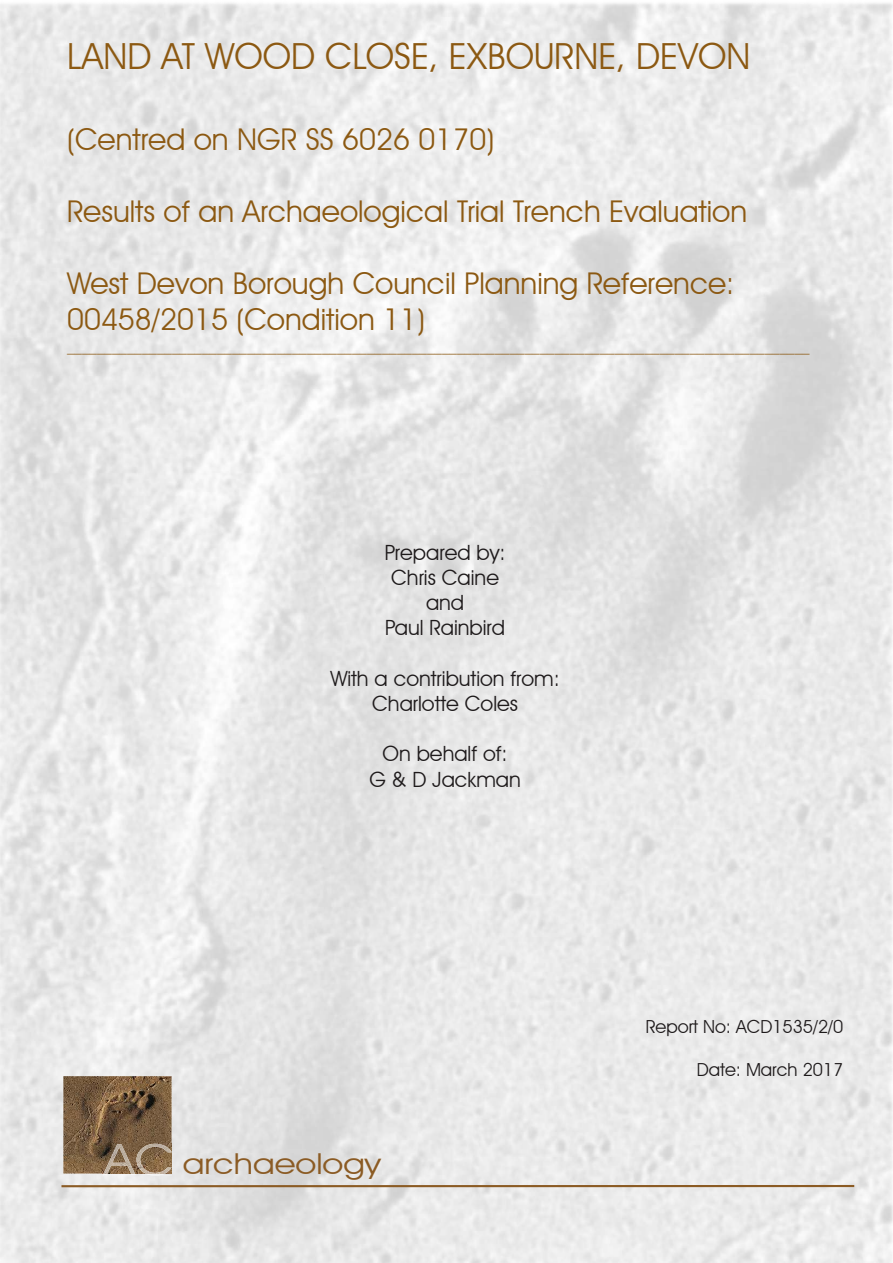
<style>
.page{position:relative;width:893px;height:1263px;background:#fff}
.page>*{position:absolute;margin:0;border:0;box-sizing:border-box;transform-origin:0 0}
.t1{font:36px "Avant Garde IT Cby BT Book 3";color:#8c5912}
.t2{font:30px/36px "Avant Garde IT Cby BT Book 3";color:#8c5912}
.t3{font:28.8px "Avant Garde IT Cby BT Book 3";color:#8b5b24;scale:1.19 1}
.t4{font:21px/25.2px "Avant Garde IT Cby BT Book 3";color:#1e1a1b;text-align:center}
.t5{font:18px "Avant Garde IT Cby BT Book 3";color:#1e1a1b}
.t6{font:15px "Avant Garde IT Cby BT Book 3";color:#8c5912}
</style>
<div class="page">
<img style="left:0;top:1105px;width:104px;height:158px">
<img style="left:63px;top:1076px;width:109px;height:97px">
<img style="left:103px;top:1173px;width:69px;height:3px">
<img style="left:103px;top:1144px;width:69px;height:29px">
<hr style="left:61px;top:1185px;width:793px;height:2px;background:#8b5b24">
<p class="t1" style="left:67px;top:35px;width:685px">LAND AT WOOD CLOSE, EXBOURNE, DEVON</p>
<p class="t2" style="left:67px;top:121px;width:429px">(Centred on NGR SS 6026 0170)</p>
<p class="t2" style="left:67px;top:193px;width:681px">Results of an Archaeological Trial Trench Evaluation</p>
<p class="t2" style="left:67px;top:265px;width:669px">West Devon Borough Council Planning Reference:<br>00458/2015 (Condition 11)</p>
<p class="t6" style="left:67px;top:337px;width:744px">___________________________________________________________________________________________________</p>
<p class="t4" style="left:385px;top:540px;width:122px">Prepared by:<br>Chris Caine and<br>Paul Rainbird</p>
<p class="t4" style="left:330px;top:666px;width:231px">With a contribution from:<br>Charlotte Coles</p>
<p class="t4" style="left:369px;top:741px;width:153px">On behalf of:<br>G &amp; D Jackman</p>
<p class="t3" style="left:183px;top:1146px;width:168px">archaeology</p>
<p class="t5" style="left:646px;top:1015px;width:199px">Report No: ACD1535/2/0</p>
<p class="t5" style="left:697px;top:1058px;width:148px">Date: March 2017</p>
</div>
